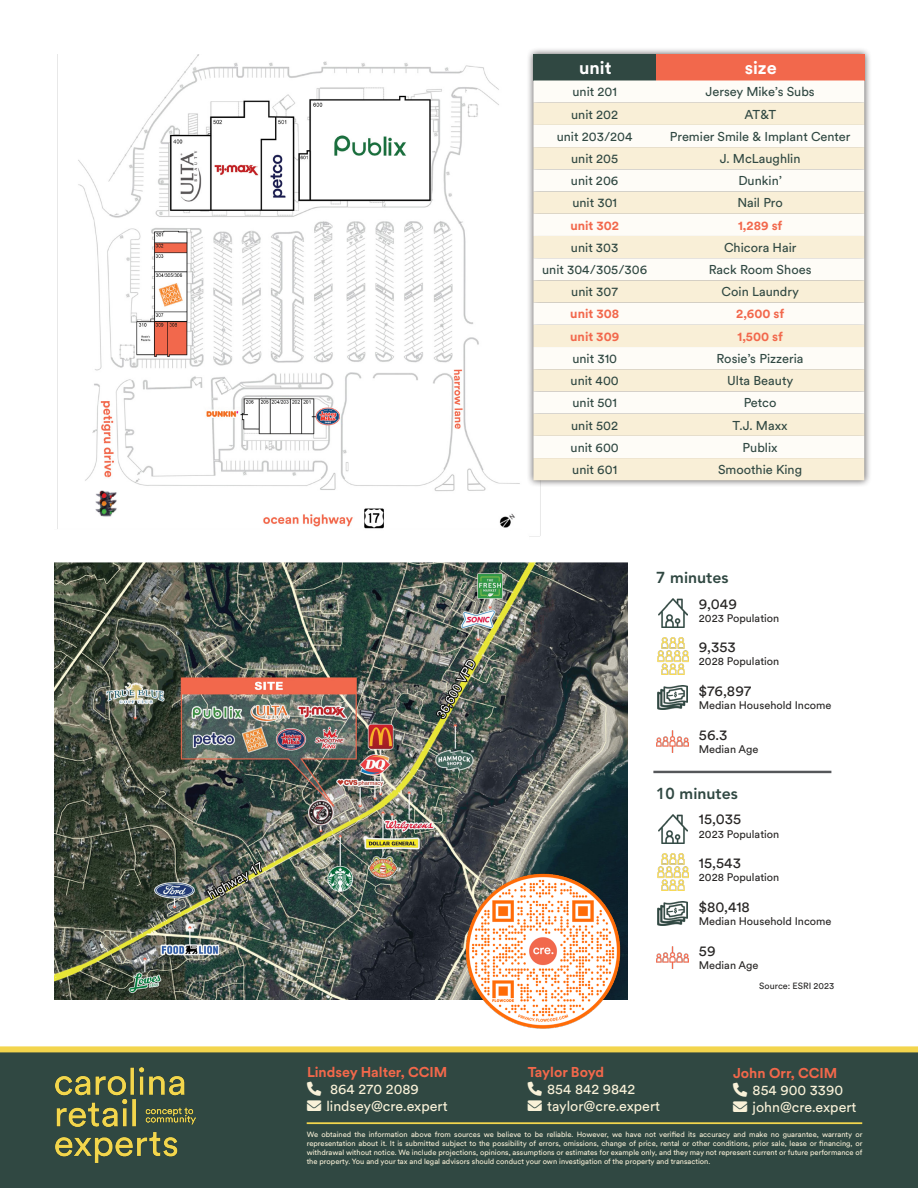
<style>
.page{position:relative;width:918px;height:1188px;background:#fff}
.page>*{position:absolute;margin:0;border:0;box-sizing:border-box;transform-origin:0 0}
.blue_bullets{font:700 17.85px "Circular XX";color:#fff}
.t1{font:800 15.75px "Avenir";color:#304842}
.t2{font:14.55px "Circular XX";color:#272524}
.contact{font:14.1px "Circular XX";color:#f9f1d8}
.contact-2{font:700 14.1px "Circular XX";color:#f2684b}
.blue_bullets-2{font:12.75px "Circular XX";color:#304842}
.blue_bullets-3{font:700 12.75px "Circular XX";color:#f2684c}
.t3{font:10.95px "Circular XX";color:#272524}
.t4{font:9px "Circular XX";color:#262524}
.t5{font:7.5px/9px "Circular XX";color:#f9f1d8;text-align:justify}
</style>
<div class="page">
<img style="left:658px;top:599px;width:29px;height:28px">
<img style="left:658px;top:686px;width:30px;height:24px">
<img style="left:657px;top:731px;width:32px;height:21px">
<img style="left:658px;top:637px;width:31px;height:37px">
<img style="left:57px;top:54px;width:484px;height:483px">
<img style="left:658px;top:815px;width:29px;height:28px">
<img style="left:658px;top:902px;width:30px;height:24px">
<img style="left:657px;top:947px;width:32px;height:21px">
<img style="left:658px;top:853px;width:31px;height:37px">
<div style="left:0;top:1052px;width:918px;height:136px;background:#304842"></div>
<img style="left:56px;top:1067px;width:140px;height:95px">
<hr style="left:307px;top:1122px;width:555px;height:2px;background:#f2d54d">
<hr style="left:653px;top:771px;width:178px;height:2px;background:#55575a">
<div style="left:0;top:1046px;width:918px;height:6px;background:#f3d54d"></div>
<img style="left:54px;top:563px;width:574px;height:436px">
<img style="left:465px;top:873px;width:156px;height:156px">
<div style="left:526px;top:47px;width:345px;height:440px;background:#231f20;opacity:.75"></div>
<div style="left:533px;top:54px;width:123px;height:27px;background:#304842"></div>
<div style="left:656px;top:54px;width:208px;height:27px;background:#f2684c"></div>
<svg style="left:533px;top:81px;width:331px;height:22px"></svg>
<div style="left:533px;top:103px;width:331px;height:377px;background:#f9efd7"></div>
<svg style="left:533px;top:125px;width:331px;height:333px"></svg>
<p class="blue_bullets" style="left:579px;top:56px;width:34px">unit</p>
<p class="blue_bullets" style="left:745px;top:56px;width:34px">size</p>
<p class="blue_bullets-2" style="left:572px;top:83px;width:46px">unit 201</p>
<p class="blue_bullets-2" style="left:706px;top:83px;width:111px">Jersey Mike’s Subs</p>
<p class="blue_bullets-2" style="left:571px;top:106px;width:49px">unit 202</p>
<p class="blue_bullets-2" style="left:744px;top:106px;width:33px">AT&amp;T</p>
<p class="blue_bullets-2" style="left:557px;top:128px;width:77px">unit 203/204</p>
<p class="blue_bullets-2" style="left:670px;top:128px;width:182px">Premier Smile &amp; Implant Center</p>
<p class="blue_bullets-2" style="left:571px;top:150px;width:49px">unit 205</p>
<p class="blue_bullets-2" style="left:720px;top:150px;width:82px">J. McLaughlin</p>
<p class="blue_bullets-2" style="left:571px;top:172px;width:49px">unit 206</p>
<p class="blue_bullets-2" style="left:738px;top:172px;width:45px">Dunkin’</p>
<p class="blue_bullets-2" style="left:572px;top:194px;width:46px">unit 301</p>
<p class="blue_bullets-2" style="left:737px;top:194px;width:47px">Nail Pro</p>
<p class="blue_bullets-3" style="left:570px;top:216px;width:50px">unit 302</p>
<p class="blue_bullets-3" style="left:738px;top:216px;width:46px">1,289 sf</p>
<p class="blue_bullets-2" style="left:571px;top:239px;width:49px">unit 303</p>
<p class="blue_bullets-2" style="left:724px;top:239px;width:74px">Chicora Hair</p>
<p class="blue_bullets-2" style="left:542px;top:261px;width:107px">unit 304/305/306</p>
<p class="blue_bullets-2" style="left:709px;top:261px;width:104px">Rack Room Shoes</p>
<p class="blue_bullets-2" style="left:571px;top:283px;width:48px">unit 307</p>
<p class="blue_bullets-2" style="left:722px;top:283px;width:79px">Coin Laundry</p>
<p class="blue_bullets-3" style="left:570px;top:305px;width:50px">unit 308</p>
<p class="blue_bullets-3" style="left:736px;top:305px;width:50px">2,600 sf</p>
<p class="blue_bullets-3" style="left:570px;top:327px;width:51px">unit 309</p>
<p class="blue_bullets-3" style="left:738px;top:327px;width:47px">1,500 sf</p>
<p class="blue_bullets-2" style="left:572px;top:350px;width:46px">unit 310</p>
<p class="blue_bullets-2" style="left:717px;top:350px;width:88px">Rosie’s Pizzeria</p>
<p class="blue_bullets-2" style="left:571px;top:372px;width:50px">unit 400</p>
<p class="blue_bullets-2" style="left:727px;top:372px;width:68px">Ulta Beauty</p>
<p class="blue_bullets-2" style="left:572px;top:394px;width:46px">unit 501</p>
<p class="blue_bullets-2" style="left:744px;top:394px;width:34px">Petco</p>
<p class="blue_bullets-2" style="left:571px;top:417px;width:49px">unit 502</p>
<p class="blue_bullets-2" style="left:733px;top:417px;width:56px">T.J. Maxx</p>
<p class="blue_bullets-2" style="left:571px;top:439px;width:50px">unit 600</p>
<p class="blue_bullets-2" style="left:743px;top:439px;width:37px">Publix</p>
<p class="blue_bullets-2" style="left:572px;top:461px;width:46px">unit 601</p>
<p class="blue_bullets-2" style="left:718px;top:461px;width:86px">Smoothie King</p>
<p class="t1" style="left:656px;top:569px;width:74px">7 minutes</p>
<p class="t2" style="left:699px;top:594px;width:40px">9,049</p>
<p class="t3" style="left:699px;top:610px;width:82px">2023 Population</p>
<p class="t2" style="left:699px;top:637px;width:39px">9,353</p>
<p class="t3" style="left:699px;top:654px;width:82px">2028 Population</p>
<p class="t2" style="left:699px;top:681px;width:54px">$76,897</p>
<p class="t3" style="left:699px;top:698px;width:134px">Median Household Income</p>
<p class="t2" style="left:699px;top:725px;width:30px">56.3</p>
<p class="t3" style="left:699px;top:742px;width:61px">Median Age</p>
<p class="t1" style="left:656px;top:785px;width:83px">10 minutes</p>
<p class="t2" style="left:699px;top:810px;width:44px">15,035</p>
<p class="t3" style="left:699px;top:826px;width:82px">2023 Population</p>
<p class="t2" style="left:699px;top:853px;width:44px">15,543</p>
<p class="t3" style="left:699px;top:870px;width:82px">2028 Population</p>
<p class="t2" style="left:699px;top:897px;width:53px">$80,418</p>
<p class="t3" style="left:699px;top:914px;width:134px">Median Household Income</p>
<p class="t2" style="left:699px;top:941px;width:18px">59</p>
<p class="t3" style="left:699px;top:958px;width:61px">Median Age</p>
<p class="contact-2" style="left:307px;top:1063px;width:142px">Lindsey Halter, CCIM</p>
<p class="contact" style="left:330px;top:1080px;width:90px">864 270 2089</p>
<p class="contact" style="left:307px;top:1097px;width:142px">→ lindsey@cre.expert</p>
<p class="contact-2" style="left:528px;top:1063px;width:78px">Taylor Boyd</p>
<p class="contact" style="left:547px;top:1080px;width:90px">854 842 9842</p>
<p class="contact" style="left:528px;top:1097px;width:134px">→ taylor@cre.expert</p>
<p class="t4" style="left:759px;top:980px;width:77px">Source: ESRI 2023</p>
<p class="contact-2" style="left:733px;top:1064px;width:106px">John Orr, CCIM</p>
<p class="contact" style="left:753px;top:1081px;width:92px">854 900 3390</p>
<p class="contact" style="left:733px;top:1098px;width:125px">→ john@cre.expert</p>
<p class="t5" style="left:307px;top:1130px;width:557px">We obtained the information above from sources we believe to be reliable. However, we have not verified its accuracy and make no guarantee, warranty or representation about it. It is submitted subject to the possibility of errors, omissions, change of price, rental or other conditions, prior sale, lease or financing, or withdrawal without notice. We include projections, opinions, assumptions or estimates for example only, and they may not represent current or future performance of the property. You and your tax and legal advisors should conduct your own investigation of the property and transaction.</p>
</div>
